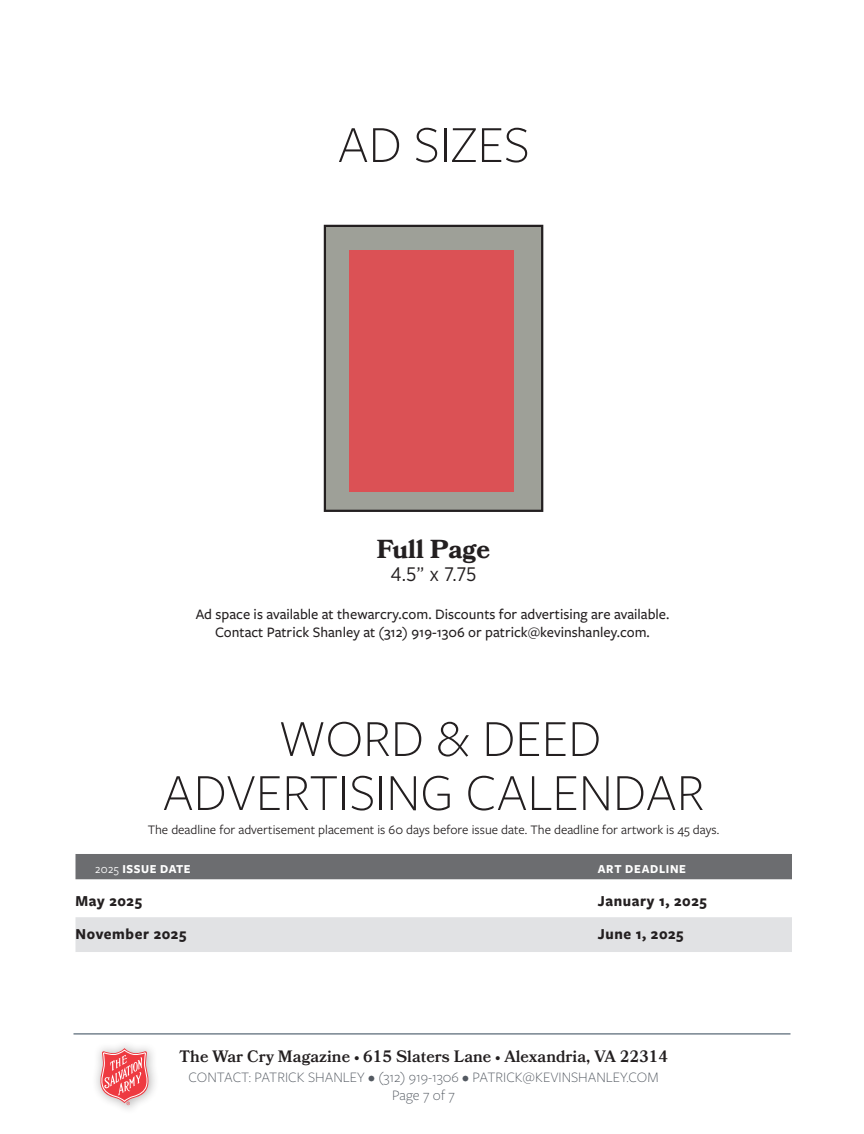
<style>
.page{position:relative;width:864px;height:1134px;background:#fff}
.page>*{position:absolute;margin:0;border:0;box-sizing:border-box;transform-origin:0 0}
.t1{font:300 54px/54px "Freight Sans Pro";color:#231f20;text-align:center}
.Featured_Name{font:700 25.95px "Bookmania";letter-spacing:-.005em;color:#231f20}
.t2{font:19.5px "Gotham Narrow";color:#231f20}
.t3{font:600 16.5px "Bookmania";color:#231f20}
.t4{font:700 15.75px "Freight Sans Pro";letter-spacing:.04em;color:#231f20;scale:.95 1}
.Department_Description{font:500 15px "Freight Sans Pro";color:#231f20}
.t5{font:300 15px/18px "Freight Sans Pro";color:#535961;text-align:center}
.t6{font:13.5px "Freight Sans Pro";color:#231f20}
.t7{font:700 12.6px "Freight Sans Pro";letter-spacing:.05em;color:#fff;scale:.95 1}
.s1{font-weight:400}
</style>
<div class="page">
<hr style="left:74px;top:1033px;width:716px;height:2px;background:#76848f">
<div style="left:76px;top:854px;width:716px;height:25px;background:#6c6d70"></div>
<div style="left:76px;top:917px;width:716px;height:35px;background:#e1e2e4"></div>
<div style="left:325px;top:226px;width:217px;height:285px;background:#9ea098"></div>
<div style="left:324px;top:225px;width:219px;height:287px;border:2px solid #231f20"></div>
<div style="left:350px;top:250px;width:164px;height:241px;background:#db5155"></div>
<div style="left:91px;top:1039px;width:68px;height:76px;background:#231f20;opacity:.3"></div>
<svg style="left:99px;top:1048px;width:51px;height:57px;background:#ee8d91"></svg>
<p class="t1" style="left:338px;top:115px;width:193px">AD SIZES</p>
<p class="Featured_Name" style="left:377px;top:534px;width:115px">Full Page</p>
<p class="t2" style="left:391px;top:562px;width:87px">4.5” x 7.75</p>
<p class="Department_Description" style="left:196px;top:604px;width:475px">Ad space is available at thewarcry.com. Discounts for advertising are available.</p>
<p class="Department_Description" style="left:215px;top:622px;width:436px">Contact Patrick Shanley at (312) 919-1306 or patrick@kevinshanley.com.</p>
<p class="t1" style="left:163px;top:709px;width:543px">WORD &amp; DEED<br>ADVERTISING CALENDAR</p>
<p class="t6" style="left:148px;top:821px;width:573px">The deadline for advertisement placement is 60 days before issue date. The deadline for artwork is 45 days.</p>
<p class="t7" style="left:95px;top:860px;width:102px"><span class="s1">2025</span> ISSUE DATE</p>
<p class="t7" style="left:598px;top:860px;width:94px">ART DEADLINE</p>
<p class="t4" style="left:76px;top:890px;width:72px">May 2025</p>
<p class="t4" style="left:598px;top:890px;width:116px">January 1, 2025</p>
<p class="t4" style="left:76px;top:923px;width:118px">November 2025</p>
<p class="t4" style="left:598px;top:923px;width:92px">June 1, 2025</p>
<p class="t3" style="left:179px;top:1047px;width:491px">The War Cry Magazine • 615 Slaters Lane • Alexandria, VA 22314</p>
<p class="t5" style="left:188px;top:1067px;width:472px">CONTACT: PATRICK SHANLEY • (312) 919-1306 • PATRICK@KEVINSHANLEY.COM<br>Page 7 of 7</p>
</div>
